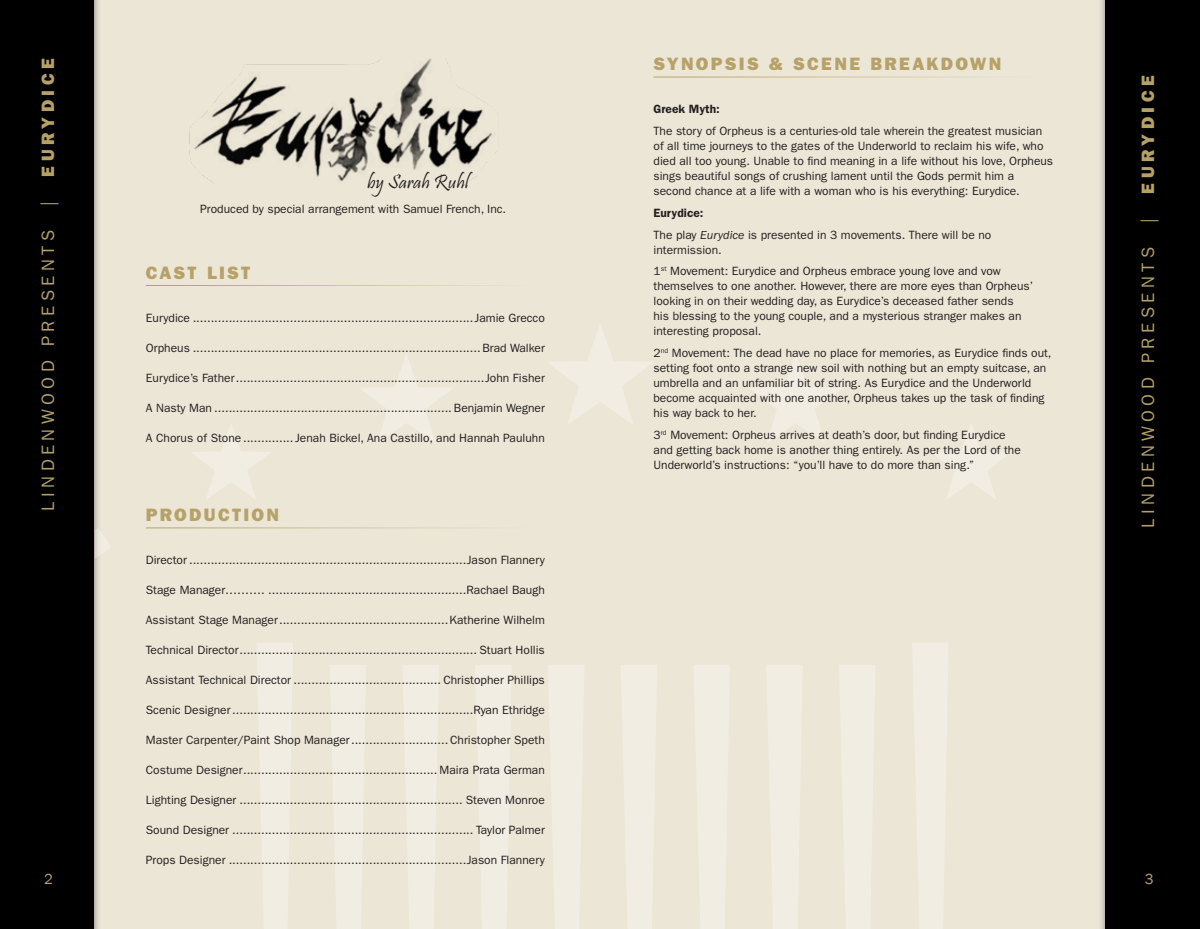
<style>
.page{position:relative;width:1200px;height:929px;background:#fff}
.page>*{position:absolute;margin:0;border:0;box-sizing:border-box;transform-origin:0 0}
.t1{font:19.95px "Pristina";letter-spacing:.01em;color:#231f20}
.t2{font:18px "ITC Franklin Gothic Std Hvy";letter-spacing:.125em;color:#b6a269}
.t3{font:18px "ITC Franklin Gothic Std";letter-spacing:.25em;color:#b5a168}
.t4{font:18px "ITC Franklin Gothic Std Hvy";letter-spacing:.25em;color:#b5a168}
.t5{font:15px "Franklin Gothic";color:#b5a168}
.t6{font:12px/15px "ITC Franklin Gothic Std";color:#231f20}
.t7{font:600 12px "ITC Franklin Gothic Std";color:#231f20}
.s1{font-weight:600}
.s2{font-style:italic}
</style>
<div class="page">
<div style="left:0;top:0;width:1192px;height:929px;background:#ece6d7"></div>
<div style="left:1097px;top:0;width:103px;height:929px;background:#231f20;opacity:.5"></div>
<div style="left:1105px;top:0;width:95px;height:929px;background:#000"></div>
<div style="left:0;top:0;width:102px;height:929px;background:#231f20;opacity:.5"></div>
<div style="left:0;top:0;width:94px;height:929px;background:#000"></div>
<svg style="left:257px;top:643px;width:36px;height:286px"></svg>
<svg style="left:913px;top:643px;width:35px;height:286px"></svg>
<svg style="left:330px;top:665px;width:36px;height:264px"></svg>
<svg style="left:403px;top:665px;width:35px;height:264px"></svg>
<svg style="left:839px;top:665px;width:36px;height:264px"></svg>
<svg style="left:767px;top:665px;width:35px;height:264px"></svg>
<svg style="left:694px;top:665px;width:36px;height:264px"></svg>
<svg style="left:621px;top:665px;width:36px;height:264px"></svg>
<svg style="left:548px;top:665px;width:36px;height:264px"></svg>
<svg style="left:476px;top:665px;width:35px;height:264px"></svg>
<svg style="left:548px;top:325px;width:104px;height:99px"></svg>
<svg style="left:360px;top:355px;width:92px;height:87px"></svg>
<svg style="left:192px;top:425px;width:78px;height:73px"></svg>
<svg style="left:750px;top:355px;width:92px;height:87px"></svg>
<svg style="left:932px;top:425px;width:78px;height:73px"></svg>
<svg style="left:96px;top:528px;width:15px;height:343px"></svg>
<hr style="left:146px;top:285px;width:399px;height:1px;background:#b6a269">
<hr style="left:146px;top:527px;width:399px;height:1px;background:#b6a269">
<hr style="left:653px;top:77px;width:400px;height:1px;background:#b6a269">
<img style="left:189px;top:58px;width:308px;height:125px">
<h2 class="t4" style="left:37px;top:177px;width:120px;rotate:-90deg">EURYDICE</h2>
<h2 class="t3" style="left:38px;top:206px;width:6px;rotate:-90deg">|</h2>
<h2 class="t3" style="left:38px;top:510px;width:282px;rotate:-90deg">LINDENWOOD PRESENTS</h2>
<h1 class="t1" style="left:367px;top:171px;width:103px">by Sarah Ruhl</h1>
<p class="t6" style="left:200px;top:201px;width:307px">Produced by special arrangement with Samuel French, Inc.</p>
<h2 class="t2" style="left:146px;top:262px;width:106px">CAST LIST</h2>
<p class="t6" style="left:146px;top:310px;width:401px">Eurydice ..............................................................................Jamie Grecco</p>
<p class="t6" style="left:146px;top:340px;width:400px">Orpheus ................................................................................Brad Walker</p>
<p class="t6" style="left:146px;top:370px;width:401px">Eurydice’s Father.....................................................................John Fisher</p>
<p class="t6" style="left:146px;top:400px;width:400px">A Nasty Man .................................................................. Benjamin Wegner</p>
<p class="t6" style="left:146px;top:430px;width:400px">A Chorus of Stone .............. Jenah Bickel, Ana Castillo, and Hannah Pauluhn</p>
<h2 class="t2" style="left:146px;top:505px;width:135px">PRODUCTION</h2>
<p class="t6" style="left:146px;top:553px;width:400px">Director .............................................................................Jason Flannery</p>
<p class="t6" style="left:146px;top:583px;width:401px">Stage Manager………. .......................................................Rachael Baugh</p>
<p class="t6" style="left:146px;top:613px;width:400px">Assistant Stage Manager...............................................Katherine Wilhelm</p>
<p class="t6" style="left:146px;top:643px;width:400px">Technical Director.................................................................. Stuart Hollis</p>
<p class="t6" style="left:146px;top:673px;width:401px">Assistant Technical Director ......................................... Christopher Phillips</p>
<p class="t6" style="left:146px;top:703px;width:401px">Scenic Designer...................................................................Ryan Ethridge</p>
<p class="t6" style="left:146px;top:733px;width:401px">Master Carpenter/Paint Shop Manager...........................Christopher Speth</p>
<p class="t6" style="left:146px;top:763px;width:400px">Costume Designer...................................................... Maira Prata German</p>
<p class="t6" style="left:146px;top:793px;width:400px">Lighting Designer .............................................................. Steven Monroe</p>
<p class="t6" style="left:146px;top:823px;width:400px">Sound Designer ................................................................... Taylor Palmer</p>
<p class="t6" style="left:146px;top:853px;width:400px">Props Designer ..................................................................Jason Flannery</p>
<h2 class="t2" style="left:653px;top:54px;width:349px">SYNOPSIS &amp; SCENE BREAKDOWN</h2>
<p class="t7" style="left:653px;top:102px;width:68px">Greek Myth:</p>
<p class="t6" style="left:653px;top:124px;width:401px">The story of Orpheus is a centuries-old tale wherein the greatest musician of all time journeys to the gates of the Underworld to reclaim his wife, who died all too young. Unable to find meaning in a life without his love, Orpheus sings beautiful songs of crushing lament until the Gods permit him a second chance at a life with a woman who is his everything: Eurydice.</p>
<p class="t6" style="left:653px;top:202px;width:339px;line-height:21.8px"><span class="s1">Eurydice:<br></span>The play <span class="s2">Eurydice</span> is presented in 3 movements. There will be no</p>
<p class="t6" style="left:653px;top:239px;width:349px;line-height:21.8px">intermission.<br>1<sup>st</sup> Movement: Eurydice and Orpheus embrace young love and vow</p>
<p class="t6" style="left:653px;top:279px;width:381px">themselves to one another. However, there are more eyes than Orpheus’ looking in on their wedding day, as Eurydice’s deceased father sends<br>his blessing to the young couple, and a mysterious stranger makes an interesting proposal.</p>
<p class="t6" style="left:653px;top:346px;width:400px">2<sup>nd</sup> Movement: The dead have no place for memories, as Eurydice finds out, setting foot onto a strange new soil with nothing but an empty suitcase, an umbrella and an unfamiliar bit of string. As Eurydice and the Underworld become acquainted with one another, Orpheus takes up the task of finding his way back to her.</p>
<p class="t6" style="left:653px;top:427px;width:369px">3<sup>rd</sup> Movement: Orpheus arrives at death’s door, but finding Eurydice and getting back home is another thing entirely. As per the Lord of the<br>Underworld’s instructions: “you’ll have to do more than sing.”</p>
<h2 class="t4" style="left:1137px;top:194px;width:120px;rotate:-90deg">EURYDICE</h2>
<h2 class="t3" style="left:1138px;top:223px;width:6px;rotate:-90deg">|</h2>
<h2 class="t3" style="left:1138px;top:527px;width:282px;rotate:-90deg">LINDENWOOD PRESENTS</h2>
<p class="t5" style="left:44px;top:870px;width:10px">2</p>
<p class="t5" style="left:1145px;top:870px;width:10px">3</p>
</div>
